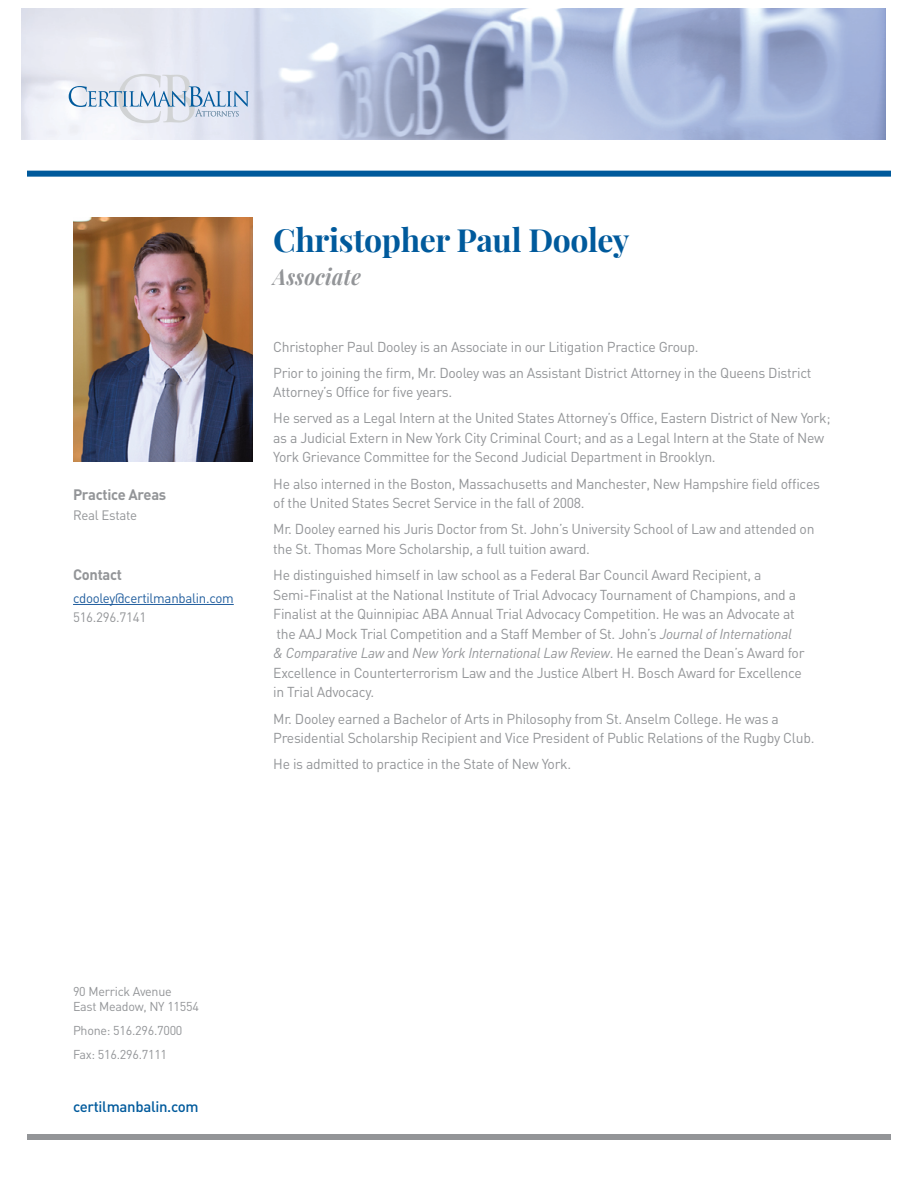
<style>
.page{position:relative;width:918px;height:1188px;background:#fff}
.page>*{position:absolute;margin:0;border:0;box-sizing:border-box;transform-origin:0 0}
.t1{font:700 31.95px "Playfair Display";letter-spacing:-.01em;color:#005a9c}
.t2{font:italic 700 22.35px "Playfair Display";letter-spacing:.02em;color:#939598;scale:.9 1}
.t3{font:700 15px "DIN";letter-spacing:-.02em;color:#939598}
.t4{font:500 15px "DIN";letter-spacing:-.02em;color:#005a9c}
.t5{font:14.25px/19.5px "DIN";letter-spacing:-.02em;color:#939598}
.t6{font:13.5px "DIN";letter-spacing:-.02em;color:#215e9e}
.t7{font:13.5px "DIN";letter-spacing:-.02em;color:#939598}
.t8{font:12.75px/15px "DIN";letter-spacing:-.02em;color:#939598}
.s1{font-style:italic}
</style>
<div class="page">
<div style="left:27px;top:171px;width:864px;height:6px;background:#005a9c"></div>
<div style="left:27px;top:1134px;width:864px;height:6px;background:#939598"></div>
<img style="left:22px;top:9px;width:864px;height:130px">
<hr style="left:73px;top:604px;width:161px;height:1px;background:#215e9e">
<svg style="left:69px;top:74px;width:180px;height:49px"></svg>
<img style="left:73px;top:218px;width:180px;height:244px">
<p class="t3" style="left:73px;top:484px;width:95px">Practice Areas</p>
<p class="t7" style="left:73px;top:506px;width:66px">Real Estate</p>
<p class="t3" style="left:73px;top:564px;width:50px">Contact</p>
<p class="t6" style="left:73px;top:589px;width:162px">cdooley@certilmanbalin.com</p>
<p class="t7" style="left:73px;top:609px;width:75px">516.296.7141</p>
<h1 class="t1" style="left:273px;top:215px;width:358px">Christopher Paul Dooley</h1>
<h2 class="t2" style="left:273px;top:259px;width:99px">Associate</h2>
<p class="t5" style="left:273px;top:333px;width:540px;line-height:26.2px">Christopher Paul Dooley is an Associate in our Litigation Practice Group.<br>Prior to joining the firm, Mr. Dooley was an Assistant District Attorney in the Queens District</p>
<p class="t5" style="left:273px;top:379px;width:559px;line-height:26.2px">Attorney’s Office for five years.<br>He served as a Legal Intern at the United States Attorney’s Office, Eastern District of New York;</p>
<p class="t5" style="left:273px;top:428px;width:553px">as a Judicial Extern in New York City Criminal Court; and as a Legal Intern at the State of New<br>York Grievance Committee for the Second Judicial Department in Brooklyn.</p>
<p class="t5" style="left:273px;top:474px;width:548px">He also interned in the Boston, Massachusetts and Manchester, New Hampshire field offices of the United States Secret Service in the fall of 2008.</p>
<p class="t5" style="left:273px;top:519px;width:543px">Mr. Dooley earned his Juris Doctor from St. John’s University School of Law and attended on the St. Thomas More Scholarship, a full tuition award.</p>
<p class="t5" style="left:273px;top:565px;width:533px">He distinguished himself in law school as a Federal Bar Council Award Recipient, a Semi-Finalist at the National Institute of Trial Advocacy Tournament of Champions, and a Finalist at the Quinnipiac ABA Annual Trial Advocacy Competition. He was an Advocate at the AAJ Mock Trial Competition and a Staff Member of St. John’s <span class="s1">Journal of International<br>&amp; Comparative Law</span> and <span class="s1">New York International Law Review</span>. He earned the Dean’s Award for Excellence in Counterterrorism Law and the Justice Albert H. Bosch Award for Excellence in Trial Advocacy.</p>
<p class="t5" style="left:273px;top:708px;width:543px">Mr. Dooley earned a Bachelor of Arts in Philosophy from St. Anselm College. He was a<br>Presidential Scholarship Recipient and Vice President of Public Relations of the Rugby Club.</p>
<p class="t5" style="left:273px;top:754px;width:300px">He is admitted to practice in the State of New York.</p>
<p class="t8" style="left:73px;top:983px;width:127px">90 Merrick Avenue<br>East Meadow, NY 11554</p>
<p class="t8" style="left:73px;top:1018px;width:111px;line-height:23.9px">Phone: 516.296.7000<br>Fax: 516.296.7111</p>
<p class="t4" style="left:73px;top:1097px;width:127px">certilmanbalin.com</p>
</div>
